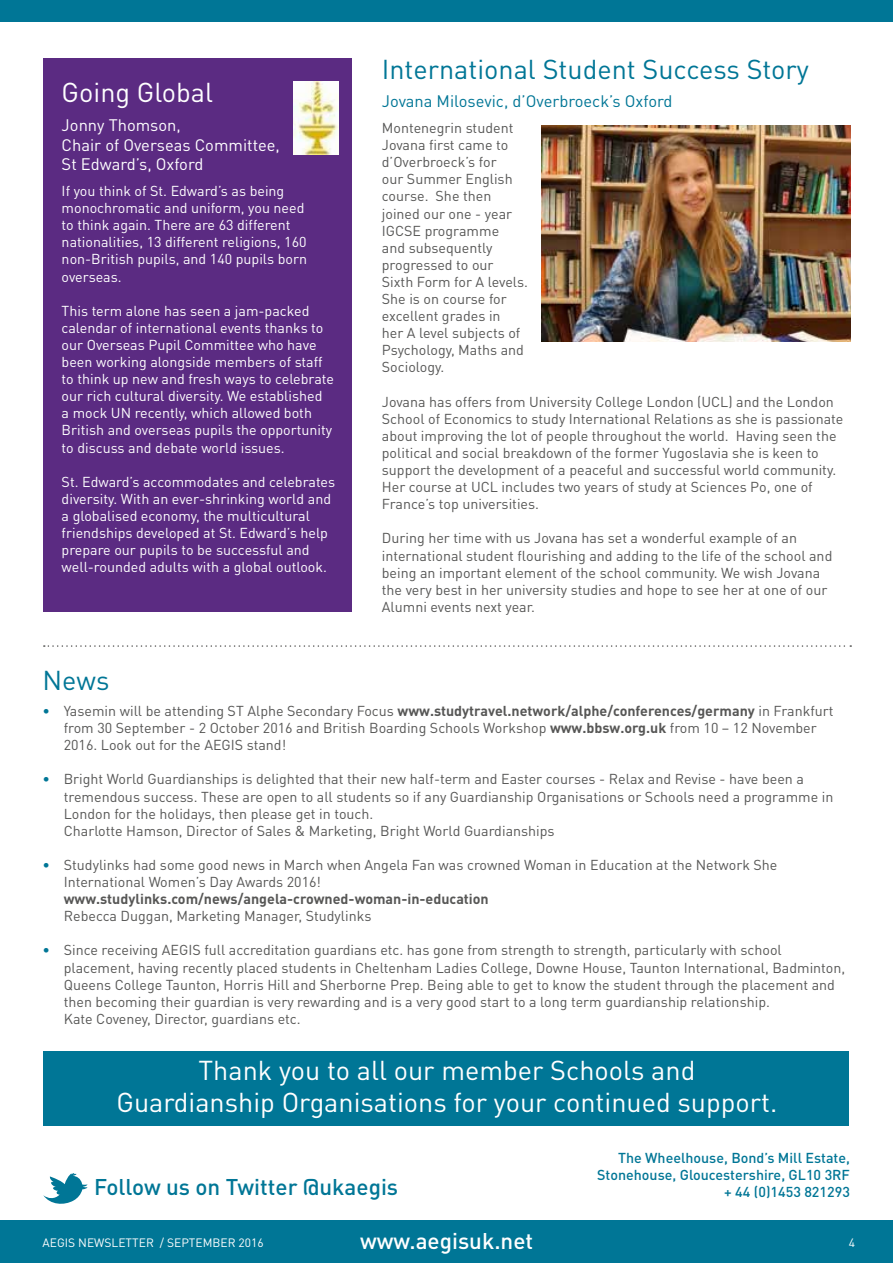
<style>
.page{position:relative;width:893px;height:1263px;background:#fff}
.page>*{position:absolute;margin:0;border:0;box-sizing:border-box;transform-origin:0 0}
.t1{font:27px/32.4px "DIN Pro";color:#fff;text-align:center}
.t2{font:27px "DIN Pro";color:#007696}
.t3{font:500 22.5px "DIN Pro";color:#007696}
.t4{font:500 22.5px "DIN Pro";color:#fff}
.t5{font:16.5px/19.8px "DIN Pro";color:#fff}
.t6{font:16.5px "DIN Pro";color:#007696}
.t7{font:14.25px/17.1px "DIN Pro";color:#575756}
.t8{font:14.25px/17.1px "DIN Pro";color:#fff}
.t9{font:500 14.25px/17.1px "DIN Pro";color:#007696;text-align:right}
.t10{font:700 14.25px "DIN Pro";color:#575756}
.t11{font:12px "DIN Pro";color:#fff}
.s1{color:#007696}
.s2{font-weight:700}
</style>
<div class="page">
<div style="left:43px;top:58px;width:309px;height:553px;background:#5b2b82"></div>
<div style="left:43px;top:1051px;width:806px;height:75px;background:#007696"></div>
<div style="left:0;top:1220px;width:893px;height:43px;background:#007696"></div>
<div style="left:0;top:0;width:893px;height:21px;background:#007696"></div>
<svg style="left:43px;top:1173px;width:45px;height:31px"></svg>
<img style="left:293px;top:82px;width:46px;height:73px">
<img style="left:542px;top:126px;width:308px;height:215px">
<svg style="left:44px;top:645px;width:807px;height:2px"></svg>
<h1 class="t1" style="left:62px;top:75px;width:153px">Going Global</h1>
<p class="t5" style="left:62px;top:114px;width:220px">Jonny Thomson,<br>Chair of Overseas Committee,<br>St Edward’s, Oxford</p>
<p class="t8" style="left:62px;top:182px;width:247px">If you think of St. Edward’s as being monochromatic and uniform, you need to think again. There are 63 different nationalities, 13 different religions, 160 non-British pupils, and 140 pupils born overseas.</p>
<p class="t8" style="left:62px;top:301px;width:274px">This term alone has seen a jam-packed calendar of international events thanks to our Overseas Pupil Committee who have been working alongside members of staff to think up new and fresh ways to celebrate our rich cultural diversity. We established<br>a mock UN recently, which allowed both British and overseas pupils the opportunity to discuss and debate world issues.</p>
<p class="t8" style="left:62px;top:472px;width:275px">St. Edward’s accommodates and celebrates diversity. With an ever-shrinking world and a globalised economy, the multicultural friendships developed at St. Edward’s help prepare our pupils to be successful and well-rounded adults with a global outlook.</p>
<h1 class="t2" style="left:382px;top:51px;width:429px">International Student Success Story</h1>
<p class="t6" style="left:382px;top:90px;width:292px">Jovana Milosevic, d’Overbroeck’s Oxford</p>
<p class="t7" style="left:382px;top:119px;width:148px">Montenegrin student<br>Jovana first came to d’Overbroeck’s for<br>our Summer English course. She then joined our one - year<br>IGCSE programme<br>and subsequently progressed to our<br>Sixth Form for A levels.<br>She is on course for excellent grades in<br>her A level subjects of<br>Psychology, Maths and<br>Sociology.</p>
<p class="t7" style="left:382px;top:392px;width:463px">Jovana has offers from University College London (UCL) and the London School of Economics to study International Relations as she is passionate about improving the lot of people throughout the world. Having seen the political and social breakdown of the former Yugoslavia she is keen to support the development of a peaceful and successful world community.<br>Her course at UCL includes two years of study at Sciences Po, one of France’s top universities.</p>
<p class="t7" style="left:382px;top:529px;width:452px">During her time with us Jovana has set a wonderful example of an international student flourishing and adding to the life of the school and being an important element of the school community. We wish Jovana the very best in her university studies and hope to see her at one of our Alumni events next year.</p>
<h1 class="t2" style="left:43px;top:662px;width:68px">News</h1>
<p class="t7" style="left:64px;top:702px;width:771px;text-indent:-21px"><span class="s1">•</span> Yasemin will be attending ST Alphe Secondary Focus <span class="s2">www.studytravel.network/alphe/conferences/germany</span> in Frankfurt from 30 September - 2 October 2016 and British Boarding Schools Workshop <span class="s2">www.bbsw.org.uk</span> from 10 – 12 November<br>2016. Look out for the AEGIS stand!</p>
<p class="t7" style="left:64px;top:770px;width:771px;text-indent:-21px"><span class="s1">•</span> Bright World Guardianships is delighted that their new half-term and Easter courses - Relax and Revise - have been a tremendous success. These are open to all students so if any Guardianship Organisations or Schools need a programme in London for the holidays, then please get in touch.<br>Charlotte Hamson, Director of Sales &amp; Marketing, Bright World Guardianships</p>
<p class="t7" style="left:64px;top:856px;width:715px;text-indent:-21px"><span class="s1">•</span> Studylinks had some good news in March when Angela Fan was crowned Woman in Education at the Network She<br>International Women’s Day Awards 2016!</p>
<p class="t10" style="left:64px;top:889px;width:426px">www.studylinks.com/news/angela-crowned-woman-in-education</p>
<p class="t7" style="left:64px;top:907px;width:309px">Rebecca Duggan, Marketing Manager, Studylinks</p>
<p class="t7" style="left:64px;top:941px;width:783px;text-indent:-21px"><span class="s1">•</span> Since receiving AEGIS full accreditation guardians etc. has gone from strength to strength, particularly with school placement, having recently placed students in Cheltenham Ladies College, Downe House, Taunton International, Badminton, Queens College Taunton, Horris Hill and Sherborne Prep. Being able to get to know the student through the placement and then becoming their guardian is very rewarding and is a very good start to a long term guardianship relationship.<br>Kate Coveney, Director, guardians etc.</p>
<h1 class="t1" style="left:117px;top:1052px;width:662px">Thank you to all our member Schools and<br>Guardianship Organisations for your continued support.</h1>
<h2 class="t3" style="left:94px;top:1171px;width:306px">Follow us on Twitter @ukaegis</h2>
<p class="t9" style="left:597px;top:1148px;width:254px">The Wheelhouse, Bond’s Mill Estate,<br>Stonehouse, Gloucestershire, GL10 3RF + 44 (0)1453 821293</p>
<p class="t11" style="left:43px;top:1234px;width:223px">AEGIS NEWSLETTER / SEPTEMBER 2016</p>
<h2 class="t4" style="left:360px;top:1226px;width:175px">www.aegisuk.net</h2>
<p class="t11" style="left:849px;top:1234px;width:8px">4</p>
</div>
